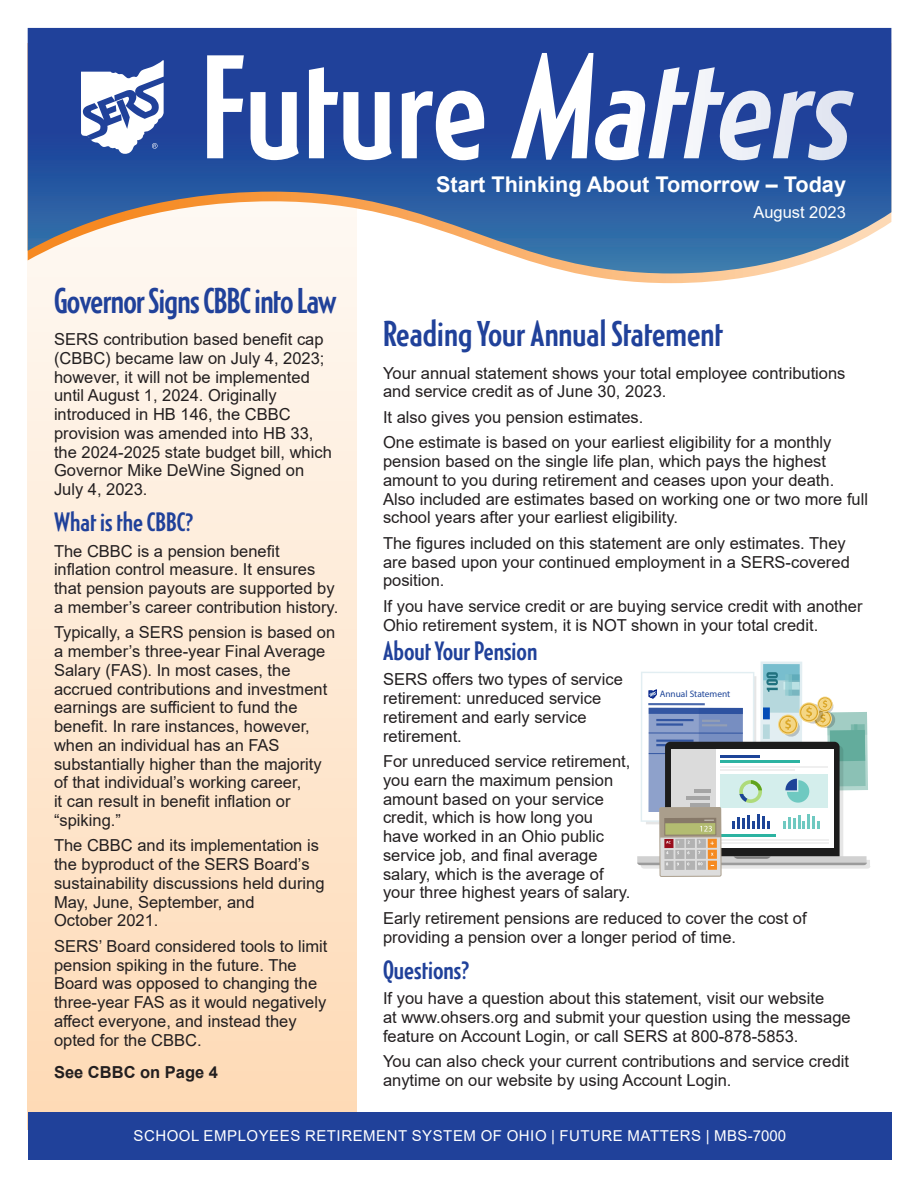
<style>
.page{position:relative;width:918px;height:1188px;background:#fff}
.page>*{position:absolute;margin:0;border:0;box-sizing:border-box;transform-origin:0 0}
.t1{font:italic 500 141.75px "Generica Condensed Std";color:#fff}
.Headline{font:500 34.5px "Generica Condensed Std";color:#20419a}
.Headline-2{font:500 34.5px "Generica Condensed Std";letter-spacing:-.02em;color:#20419a;scale:.95 1}
.subhead{font:500 25.5px "Generica Condensed Std";color:#20419a}
.body{font:500 25.5px "Generica Condensed Std";color:#20419a}
.t2{font:700 21.6px "Arial";color:#fff}
.body-2{font:16.5px/18.8px "Arial";color:#231f20}
.body-3{font:700 16.5px "Arial";color:#231f20}
.t3{font:16.5px "Arial";color:#fff}
.t4{font:15px "Arial";letter-spacing:.035em;color:#fff}
.t5{font:9.3px "Myriad Pro";color:#1d4498}
.s1{font-style:normal}
</style>
<div class="page">
<svg style="left:28px;top:283px;width:329px;height:829px;background:#fee8d1"></svg>
<svg style="left:28px;top:273px;width:739px;height:10px"></svg>
<div style="left:28px;top:1112px;width:863px;height:48px;background:#20419a"></div>
<svg style="left:28px;top:28px;width:863px;height:245px;background:#4968a7"></svg>
<svg style="left:81px;top:60px;width:83px;height:94px"></svg>
<div style="left:760px;top:661px;width:42px;height:82px;background:#e2eef2"></div>
<div style="left:763px;top:664px;width:37px;height:21px;background:#78bece"></div>
<div style="left:660px;top:808px;width:61px;height:68px;background:#ddd;border-radius:2px"></div>
<div style="left:660px;top:807px;width:61px;height:70px;border:1px solid #aa9e8c;border-radius:2px"></div>
<div style="left:686px;top:861px;width:9px;height:9px;background:#b2b2b2"></div>
<div style="left:697px;top:861px;width:9px;height:9px;background:#bababa"></div>
<div style="left:708px;top:861px;width:9px;height:9px;background:#ef9e4d"></div>
<svg style="left:637px;top:672px;width:233px;height:197px"></svg>
<h1 class="t1" style="left:201px;top:30px;width:674px"><span class="s1">F u t u r e</span> Matters</h1>
<h3 class="t2" style="left:436px;top:169px;width:411px">Start Thinking About Tomorrow – Today</h3>
<p class="t3" style="left:753px;top:201px;width:94px">August 2023</p>
<p class="Headline-2" style="left:54px;top:282px;width:299px">Governor Signs CBBC into Law</p>
<p class="body-2" style="left:54px;top:330px;width:279px">SERS contribution based benefit cap (CBBC) became law on July 4, 2023; however, it will not be implemented until August 1, 2024. Originally introduced in HB 146, the CBBC provision was amended into HB 33, the 2024-2025 state budget bill, which<br>Governor Mike DeWine Signed on<br>July 4, 2023.</p>
<p class="subhead" style="left:54px;top:508px;width:141px">What is the CBBC?</p>
<p class="body-2" style="left:54px;top:541px;width:286px">The CBBC is a pension benefit inflation control measure. It ensures that pension payouts are supported by a member’s career contribution history.</p>
<p class="body-2" style="left:54px;top:623px;width:283px">Typically, a SERS pension is based on a member’s three-year Final Average Salary (FAS). In most cases, the accrued contributions and investment earnings are sufficient to fund the benefit. In rare instances, however, when an individual has an FAS substantially higher than the majority of that individual’s working career,<br>it can result in benefit inflation or “spiking.”</p>
<p class="body-2" style="left:54px;top:836px;width:272px">The CBBC and its implementation is the byproduct of the SERS Board’s sustainability discussions held during<br>May, June, September, and<br>October 2021.</p>
<p class="body-2" style="left:54px;top:937px;width:275px">SERS’ Board considered tools to limit pension spiking in the future. The<br>Board was opposed to changing the three-year FAS as it would negatively affect everyone, and instead they opted for the CBBC.</p>
<p class="body-3" style="left:54px;top:1060px;width:166px">See CBBC on Page 4</p>
<p class="Headline" style="left:383px;top:315px;width:342px">Reading Your Annual Statement</p>
<p class="body-2" style="left:383px;top:363px;width:464px">Your annual statement shows your total employee contributions and service credit as of June 30, 2023.</p>
<p class="body-2" style="left:383px;top:408px;width:262px">It also gives you pension estimates.</p>
<p class="body-2" style="left:383px;top:433px;width:487px">One estimate is based on your earliest eligibility for a monthly pension based on the single life plan, which pays the highest amount to you during retirement and ceases upon your death.<br>Also included are estimates based on working one or two more full school years after your earliest eligibility.</p>
<p class="body-2" style="left:383px;top:534px;width:468px">The figures included on this statement are only estimates. They are based upon your continued employment in a SERS-covered position.</p>
<p class="body-2" style="left:383px;top:597px;width:481px">If you have service credit or are buying service credit with another<br>Ohio retirement system, it is NOT shown in your total credit.</p>
<p class="body" style="left:383px;top:637px;width:156px">About Your Pension</p>
<p class="body-2" style="left:383px;top:670px;width:241px">SERS offers two types of service retirement: unreduced service retirement and early service retirement.</p>
<p class="body-2" style="left:383px;top:752px;width:249px">For unreduced service retirement, you earn the maximum pension amount based on your service credit, which is how long you have worked in an Ohio public service job, and final average salary, which is the average of your three highest years of salary.</p>
<p class="body-2" style="left:383px;top:909px;width:425px">Early retirement pensions are reduced to cover the cost of providing a pension over a longer period of time.</p>
<p class="subhead" style="left:383px;top:956px;width:88px">Questions?</p>
<p class="body-2" style="left:383px;top:989px;width:469px">If you have a question about this statement, visit our website<br>at www.ohsers.org and submit your question using the message feature on Account Login, or call SERS at 800-878-5853.</p>
<p class="body-2" style="left:383px;top:1052px;width:468px">You can also check your current contributions and service credit anytime on our website by using Account Login.</p>
<p class="t5" style="left:660px;top:689px;width:72px">Annual Statement</p>
<p class="t4" style="left:134px;top:1125px;width:654px">SCHOOL EMPLOYEES RETIREMENT SYSTEM OF OHIO | FUTURE MATTERS | MBS-7000</p>
</div>
